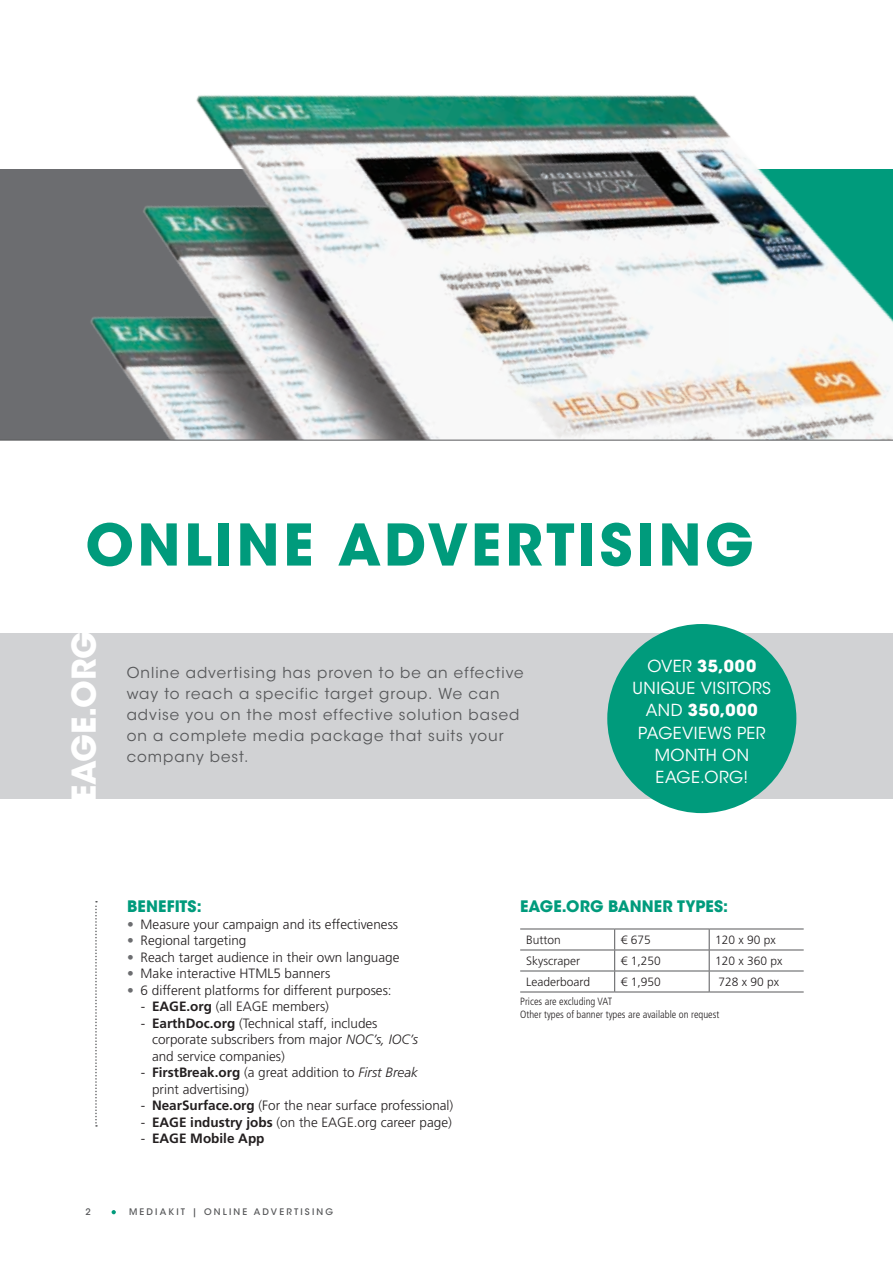
<style>
.page{position:relative;width:893px;height:1263px;background:#fff}
.page>*{position:absolute;margin:0;border:0;box-sizing:border-box;transform-origin:0 0}
.t1{font:700 57px "ITC Avant Garde Std";letter-spacing:.06em;color:#009b7c}
.t2{font:700 32.55px "ITC Avant Garde Std";letter-spacing:-.005em;color:#fff}
.t3{font:16.5px/22.4px "ITC Avant Garde Std";letter-spacing:.025em;color:#fff;text-align:center}
.t4{font:700 15.75px "ITC Avant Garde Std";letter-spacing:.005em;color:#009b7c}
.t5{font:15px/21px "ITC Avant Garde Std";letter-spacing:.065em;color:#57585a}
.t6{font:300 13.5px/16.5px "Frutiger LT Std";color:#231f20}
.t7{font:700 13.5px "Frutiger LT Std";color:#231f20}
.t8{font:300 12px "Frutiger LT Std";color:#231f20}
.t9{font:300 condensed 10.5px/12.8px "Frutiger LT Std";color:#231f20}
.t10{font:500 9px "ITC Avant Garde Std";letter-spacing:.24em;color:#57585a}
.s1{font-weight:700}
.s2{font-weight:700;color:#6c6d70}
.s3{font-style:italic}
.s4{font-weight:300}
</style>
<div class="page">
<svg style="left:112px;top:1210px;width:4px;height:4px"></svg>
<div style="left:0;top:633px;width:893px;height:165px;background:#d1d2d4"></div>
<img style="left:0;top:95px;width:893px;height:345px">
<div style="left:607px;top:624px;width:189px;height:189px;background:#009b7c;border-radius:50%"></div>
<hr style="left:615px;top:929px;width:94px;height:1px;background:#57585a">
<hr style="left:615px;top:950px;width:94px;height:1px;background:#57585a">
<hr style="left:615px;top:971px;width:94px;height:1px;background:#57585a">
<hr style="left:615px;top:992px;width:94px;height:1px;background:#57585a">
<hr style="left:520px;top:929px;width:95px;height:1px;background:#57585a">
<svg style="left:614px;top:929px;width:1px;height:63px"></svg>
<hr style="left:520px;top:950px;width:95px;height:1px;background:#57585a">
<hr style="left:520px;top:971px;width:95px;height:1px;background:#57585a">
<hr style="left:520px;top:992px;width:95px;height:1px;background:#57585a">
<hr style="left:709px;top:971px;width:95px;height:1px;background:#57585a">
<hr style="left:709px;top:992px;width:95px;height:1px;background:#57585a">
<svg style="left:709px;top:930px;width:1px;height:62px"></svg>
<hr style="left:709px;top:929px;width:95px;height:1px;background:#57585a">
<hr style="left:709px;top:950px;width:95px;height:1px;background:#57585a">
<svg style="left:95px;top:901px;width:2px;height:226px"></svg>
<hr style="left:0;top:440px;width:893px;height:1px;background:#57585a">
<h1 class="t1" style="left:85px;top:508px;width:670px">ONLINE ADVERTISING</h1>
<h2 class="t2" style="left:63px;top:802px;width:172px;rotate:-90deg">EAGE.ORG</h2>
<p class="t5" style="left:127px;top:662px;width:398px">Online advertising has proven to be an effective way to reach a specific target group. We can advise you on the most effective solution based on a complete media package that suits your company best.</p>
<p class="t3" style="left:633px;top:655px;width:140px">OVER <span class="s1">35,000<br></span>UNIQUE VISITORS<br>AND <span class="s1">350,000<br></span>PAGEVIEWS PER<br>MONTH ON<br>EAGE.ORG!</p>
<p class="t4" style="left:127px;top:896px;width:76px">BENEFITS:</p>
<p class="t6" style="left:127px;top:916px;width:272px"><span class="s2">•</span> Measure your campaign and its effectiveness</p>
<p class="t6" style="left:127px;top:932px;width:121px"><span class="s2">•</span> Regional targeting</p>
<p class="t6" style="left:127px;top:949px;width:274px"><span class="s2">•</span> Reach target audience in their own language</p>
<p class="t6" style="left:127px;top:965px;width:205px"><span class="s2">•</span> Make interactive HTML5 banners</p>
<p class="t6" style="left:127px;top:982px;width:266px"><span class="s2">•</span> 6 different platforms for different purposes:</p>
<p class="t6" style="left:141px;top:998px;width:190px">- <span class="s1">EAGE.org</span> (all EAGE members)</p>
<p class="t6" style="left:152px;top:1015px;width:268px;text-indent:-11px">- <span class="s1">EarthDoc.org</span> (Technical staff, includes corporate subscribers from major <span class="s3">NOC’s, IOC’s </span>and service companies)</p>
<p class="t6" style="left:152px;top:1064px;width:267px;text-indent:-11px">- <span class="s1">FirstBreak.org</span> (a great addition to <span class="s3">First Break </span>print advertising)</p>
<p class="t6" style="left:141px;top:1097px;width:314px">- <span class="s1">NearSurface.org</span> (For the near surface professional)</p>
<p class="t6" style="left:141px;top:1114px;width:313px">- <span class="s1">EAGE industry jobs</span> (on the EAGE.org career page)</p>
<p class="t7" style="left:141px;top:1130px;width:125px"><span class="s4">-</span> EAGE Mobile App</p>
<p class="t4" style="left:520px;top:896px;width:209px">EAGE.ORG BANNER TYPES:</p>
<p class="t8" style="left:526px;top:933px;width:36px">Button</p>
<p class="t8" style="left:621px;top:933px;width:32px">€ 675</p>
<p class="t8" style="left:715px;top:933px;width:62px">120 x 90 px</p>
<p class="t8" style="left:526px;top:954px;width:55px">Skyscraper</p>
<p class="t8" style="left:621px;top:954px;width:42px">€ 1,250</p>
<p class="t8" style="left:715px;top:954px;width:69px">120 x 360 px</p>
<p class="t8" style="left:526px;top:975px;width:65px">Leaderboard</p>
<p class="t8" style="left:621px;top:975px;width:42px">€ 1,950</p>
<p class="t8" style="left:718px;top:975px;width:62px">728 x 90 px</p>
<p class="t9" style="left:520px;top:995px;width:201px">Prices are excluding VAT<br>Other types of banner types are available on request</p>
<p class="t10" style="left:85px;top:1206px;width:7px">2</p>
<p class="t10" style="left:85px;top:1206px;width:14px">16</p>
<p class="t10" style="left:129px;top:1206px;width:205px">MEDIAKIT | ONLINE ADVERTISING</p>
</div>
